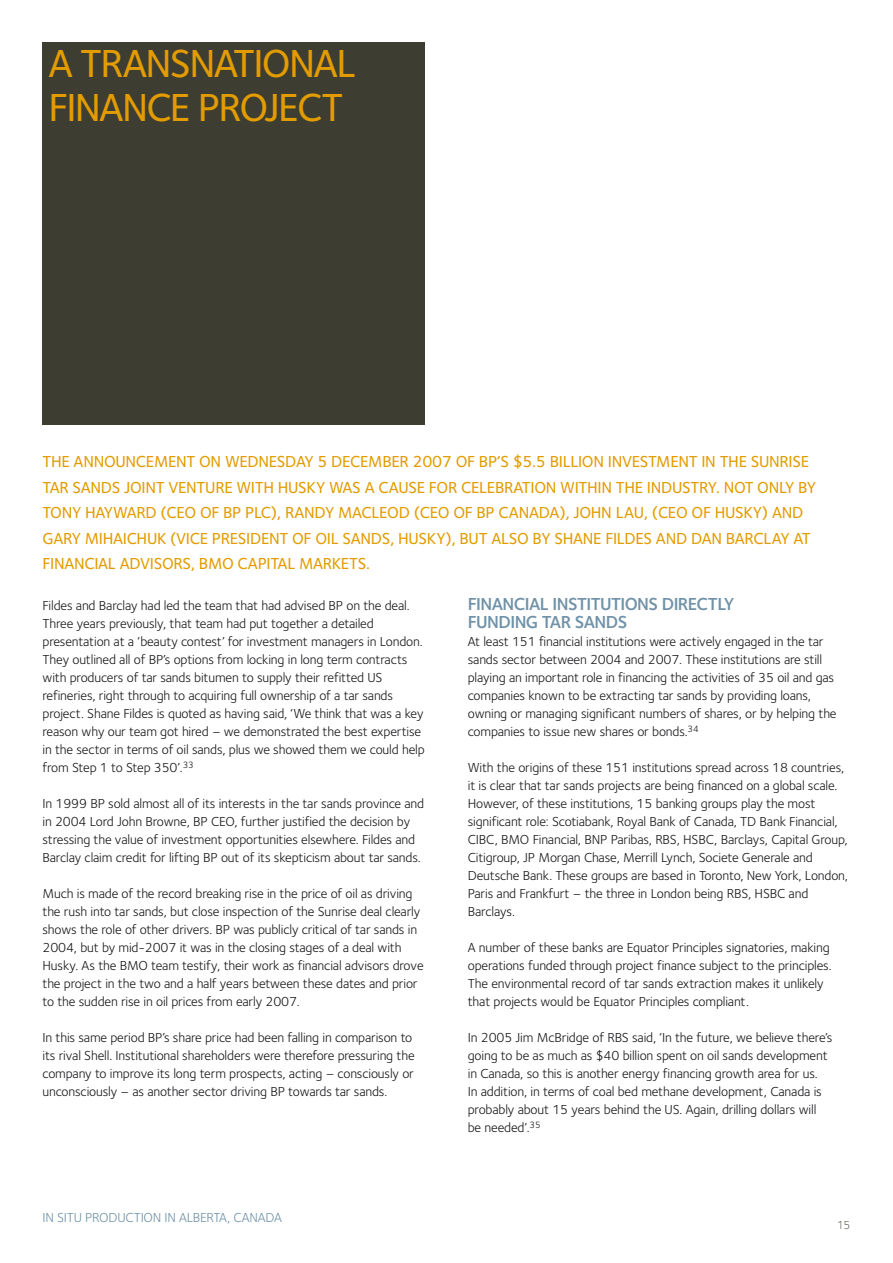
<style>
.page{position:relative;width:893px;height:1263px;background:#fff}
.page>*{position:absolute;margin:0;border:0;box-sizing:border-box;transform-origin:0 0}
.t1{font:500 40.5px/43.5px "Foundry Sterling";letter-spacing:-.045em;color:#e39c00}
.t2{font:600 18px/18px "Foundry Sterling";letter-spacing:-.03em;color:#7092a8}
.t3{font:500 16.5px/25.5px "Foundry Sterling";letter-spacing:-.02em;color:#e39c00}
.t4{font:13.5px/18px "Foundry Sterling";letter-spacing:-.01em;color:#1a171b}
.t5{font:13.5px "Foundry Sterling";letter-spacing:-.02em;color:#7092a8}
.t6{font:300 12px "Foundry Sterling";color:#3e3d31}
</style>
<div class="page">
<div style="left:43px;top:43px;width:382px;height:382px;background:#3e3d31"></div>
<h1 class="t1" style="left:49px;top:46px;width:309px">A TRANSNATIONAL<br>FINANCE PROJECT</h1>
<p class="t3" style="left:43px;top:451px;width:775px">THE ANNOUNCEMENT ON WEDNESDAY 5 DECEMBER 2007 OF BP’S $5.5 BILLION INVESTMENT IN THE SUNRISE TAR SANDS JOINT VENTURE WITH HUSKY WAS A CAUSE FOR CELEBRATION WITHIN THE INDUSTRY. NOT ONLY BY TONY HAYWARD (CEO OF BP PLC), RANDY MACLEOD (CEO OF BP CANADA), JOHN LAU, (CEO OF HUSKY) AND GARY MIHAICHUK (VICE PRESIDENT OF OIL SANDS, HUSKY), BUT ALSO BY SHANE FILDES AND DAN BARCLAY AT FINANCIAL ADVISORS, BMO CAPITAL MARKETS.</p>
<p class="t4" style="left:43px;top:597px;width:384px">Fildes and Barclay had led the team that had advised BP on the deal.<br>Three years previously, that team had put together a detailed presentation at a ‘beauty contest’ for investment managers in London.<br>They outlined all of BP’s options from locking in long term contracts with producers of tar sands bitumen to supply their refitted US refineries, right through to acquiring full ownership of a tar sands project. Shane Fildes is quoted as having said, ‘We think that was a key reason why our team got hired – we demonstrated the best expertise in the sector in terms of oil sands, plus we showed them we could help from Step 1 to Step 350’.<sup>33</sup></p>
<p class="t4" style="left:43px;top:795px;width:383px">In 1999 BP sold almost all of its interests in the tar sands province and in 2004 Lord John Browne, BP CEO, further justified the decision by stressing the value of investment opportunities elsewhere. Fildes and Barclay claim credit for lifting BP out of its skepticism about tar sands.</p>
<p class="t4" style="left:43px;top:885px;width:383px">Much is made of the record breaking rise in the price of oil as driving the rush into tar sands, but close inspection of the Sunrise deal clearly shows the role of other drivers. BP was publicly critical of tar sands in 2004, but by mid-2007 it was in the closing stages of a deal with Husky. As the BMO team testify, their work as financial advisors drove the project in the two and a half years between these dates and prior to the sudden rise in oil prices from early 2007.</p>
<p class="t4" style="left:43px;top:1029px;width:374px">In this same period BP’s share price had been falling in comparison to its rival Shell. Institutional shareholders were therefore pressuring the company to improve its long term prospects, acting – consciously or unconsciously – as another sector driving BP towards tar sands.</p>
<p class="t5" style="left:43px;top:1211px;width:241px">IN SITU PRODUCTION IN ALBERTA, CANADA</p>
<h2 class="t2" style="left:468px;top:597px;width:268px">FINANCIAL INSTITUTIONS DIRECTLY<br>FUNDING TAR SANDS</h2>
<p class="t4" style="left:468px;top:633px;width:370px">At least 151 financial institutions were actively engaged in the tar sands sector between 2004 and 2007. These institutions are still playing an important role in financing the activities of 35 oil and gas companies known to be extracting tar sands by providing loans, owning or managing significant numbers of shares, or by helping the companies to issue new shares or bonds.<sup>34</sup></p>
<p class="t4" style="left:468px;top:759px;width:382px">With the origins of these 151 institutions spread across 18 countries, it is clear that tar sands projects are being financed on a global scale.<br>However, of these institutions, 15 banking groups play the most significant role: Scotiabank, Royal Bank of Canada, TD Bank Financial, CIBC, BMO Financial, BNP Paribas, RBS, HSBC, Barclays, Capital Group, Citigroup, JP Morgan Chase, Merrill Lynch, Societe Generale and Deutsche Bank. These groups are based in Toronto, New York, London, Paris and Frankfurt – the three in London being RBS, HSBC and Barclays.</p>
<p class="t4" style="left:468px;top:939px;width:365px">A number of these banks are Equator Principles signatories, making operations funded through project finance subject to the principles.<br>The environmental record of tar sands extraction makes it unlikely that projects would be Equator Principles compliant.</p>
<p class="t4" style="left:468px;top:1029px;width:366px">In 2005 Jim McBridge of RBS said, ‘In the future, we believe there’s going to be as much as $40 billion spent on oil sands development in Canada, so this is another energy financing growth area for us.<br>In addition, in terms of coal bed methane development, Canada is probably about 15 years behind the US. Again, drilling dollars will be needed’.<sup>35</sup></p>
<p class="t6" style="left:837px;top:1221px;width:15px">15</p>
</div>
